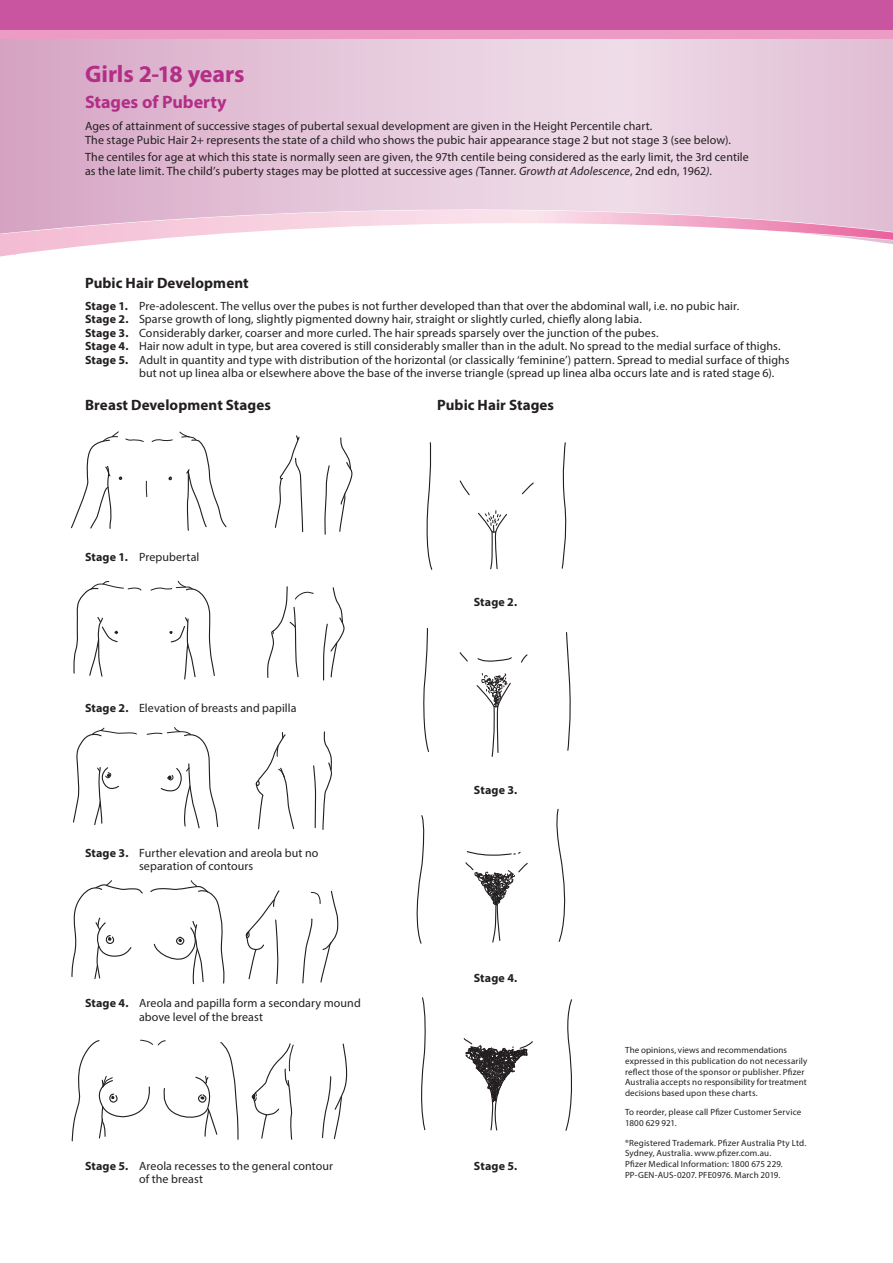
<style>
.page{position:relative;width:893px;height:1263px;background:#fff}
.page>*{position:absolute;margin:0;border:0;box-sizing:border-box;transform-origin:0 0}
.Title_Heading_2{font:700 24px "Myriad Pro";letter-spacing:-.005em;color:#b32e87}
.Heading_1{font:700 18px "Myriad Pro";color:#b32e87}
.Heading_2{font:700 15px "Myriad Pro";letter-spacing:.005em;color:#231f20}
.Body_Copy{font:12px/13.5px "Myriad Pro";letter-spacing:.005em;color:#231f20}
.Body_Copy-2{font:700 12px "Myriad Pro";letter-spacing:.015em;color:#231f20}
.Additional_Info{font:9px/10.8px "Myriad Pro";letter-spacing:.015em;color:#231f20}
.s1{font-style:italic}
.s2{font-weight:700}
</style>
<div class="page">
<svg style="left:0;top:38px;width:893px;height:141px;background:#e4c5d9"></svg>
<svg style="left:0;top:179px;width:893px;height:13px;background:#e4c5d9"></svg>
<svg style="left:0;top:192px;width:893px;height:65px"></svg>
<div style="left:0;top:0;width:893px;height:38px;background:#eb9bc4"></div>
<div style="left:0;top:0;width:893px;height:30px;background:#c955a0"></div>
<svg style="left:71px;top:1039px;width:168px;height:103px"></svg>
<svg style="left:322px;top:1043px;width:26px;height:96px"></svg>
<svg style="left:251px;top:1043px;width:43px;height:97px"></svg>
<svg style="left:245px;top:890px;width:35px;height:94px"></svg>
<svg style="left:302px;top:890px;width:37px;height:94px"></svg>
<svg style="left:71px;top:880px;width:72px;height:99px"></svg>
<svg style="left:150px;top:880px;width:75px;height:105px"></svg>
<svg style="left:73px;top:727px;width:64px;height:99px"></svg>
<svg style="left:146px;top:727px;width:73px;height:102px"></svg>
<svg style="left:313px;top:765px;width:3px;height:63px"></svg>
<svg style="left:322px;top:731px;width:10px;height:99px"></svg>
<svg style="left:255px;top:732px;width:40px;height:98px"></svg>
<svg style="left:73px;top:581px;width:69px;height:96px"></svg>
<svg style="left:150px;top:580px;width:65px;height:100px"></svg>
<svg style="left:323px;top:587px;width:21px;height:94px"></svg>
<svg style="left:267px;top:586px;width:47px;height:92px"></svg>
<svg style="left:71px;top:431px;width:156px;height:100px"></svg>
<svg style="left:324px;top:465px;width:6px;height:70px"></svg>
<svg style="left:339px;top:437px;width:13px;height:95px"></svg>
<svg style="left:274px;top:435px;width:30px;height:97px"></svg>
<svg style="left:423px;top:628px;width:6px;height:124px"></svg>
<svg style="left:566px;top:632px;width:5px;height:119px"></svg>
<svg style="left:459px;top:652px;width:9px;height:10px"></svg>
<svg style="left:521px;top:654px;width:7px;height:9px"></svg>
<svg style="left:477px;top:657px;width:35px;height:5px"></svg>
<svg style="left:476px;top:673px;width:35px;height:84px"></svg>
<svg style="left:426px;top:442px;width:7px;height:128px"></svg>
<svg style="left:561px;top:442px;width:6px;height:127px"></svg>
<svg style="left:459px;top:480px;width:11px;height:16px"></svg>
<svg style="left:522px;top:482px;width:12px;height:13px"></svg>
<svg style="left:478px;top:510px;width:29px;height:60px"></svg>
<svg style="left:416px;top:815px;width:9px;height:129px"></svg>
<svg style="left:556px;top:808px;width:10px;height:134px"></svg>
<svg style="left:465px;top:851px;width:63px;height:92px"></svg>
<svg style="left:421px;top:997px;width:5px;height:134px"></svg>
<svg style="left:565px;top:999px;width:7px;height:132px"></svg>
<svg style="left:463px;top:1038px;width:70px;height:93px"></svg>
<p class="Title_Heading_2" style="left:85px;top:58px;width:161px">Girls 2-18 years</p>
<p class="Heading_1" style="left:85px;top:90px;width:143px">Stages of Puberty</p>
<p class="Body_Copy" style="left:85px;top:119px;width:569px">Ages of attainment of successive stages of pubertal sexual development are given in the Height Percentile chart.</p>
<p class="Body_Copy" style="left:85px;top:133px;width:647px">The stage Pubic Hair 2+ represents the state of a child who shows the pubic hair appearance stage 2 but not stage 3 (see below).</p>
<p class="Body_Copy" style="left:85px;top:150px;width:665px">The centiles for age at which this state is normally seen are given, the 97th centile being considered as the early limit, the 3rd centile as the late limit. The child’s puberty stages may be plotted at successive ages <span class="s1">(</span>Tanner. <span class="s1">Growth at Adolescence</span>, 2nd edn, 1962<span class="s1">)</span>.</p>
<p class="Heading_2" style="left:85px;top:273px;width:165px">Pubic Hair Development</p>
<p class="Body_Copy" style="left:85px;top:299px;width:656px"><span class="s2">Stage 1.</span> Pre-adolescent. The vellus over the pubes is not further developed than that over the abdominal wall, i.e. no pubic hair.</p>
<p class="Body_Copy" style="left:85px;top:312px;width:558px"><span class="s2">Stage 2.</span> Sparse growth of long, slightly pigmented downy hair, straight or slightly curled, chiefly along labia.</p>
<p class="Body_Copy" style="left:85px;top:326px;width:575px"><span class="s2">Stage 3.</span> Considerably darker, coarser and more curled. The hair spreads sparsely over the junction of the pubes.</p>
<p class="Body_Copy" style="left:85px;top:339px;width:697px"><span class="s2">Stage 4.</span> Hair now adult in type, but area covered is still considerably smaller than in the adult. No spread to the medial surface of thighs.</p>
<p class="Body_Copy" style="left:139px;top:353px;width:652px;text-indent:-54px"><span class="s2">Stage 5.</span> Adult in quantity and type with distribution of the horizontal (or classically ‘feminine’) pattern. Spread to medial surface of thighs but not up linea alba or elsewhere above the base of the inverse triangle (spread up linea alba occurs late and is rated stage 6).</p>
<p class="Heading_2" style="left:85px;top:395px;width:187px">Breast Development Stages</p>
<p class="Heading_2" style="left:437px;top:395px;width:119px">Pubic Hair Stages</p>
<p class="Body_Copy" style="left:85px;top:550px;width:116px"><span class="s2">Stage 1.</span> Prepubertal</p>
<p class="Body_Copy" style="left:85px;top:701px;width:213px"><span class="s2">Stage 2.</span> Elevation of breasts and papilla</p>
<p class="Body_Copy" style="left:139px;top:846px;width:181px;text-indent:-54px"><span class="s2">Stage 3.</span> Further elevation and areola but no separation of contours</p>
<p class="Body_Copy" style="left:139px;top:996px;width:223px;text-indent:-54px"><span class="s2">Stage 4.</span> Areola and papilla form a secondary mound above level of the breast</p>
<p class="Body_Copy-2" style="left:474px;top:594px;width:45px">Stage 2.</p>
<p class="Body_Copy-2" style="left:474px;top:782px;width:45px">Stage 3.</p>
<p class="Body_Copy-2" style="left:474px;top:970px;width:45px">Stage 4.</p>
<p class="Body_Copy" style="left:139px;top:1159px;width:196px;text-indent:-54px"><span class="s2">Stage 5.</span> Areola recesses to the general contour of the breast</p>
<p class="Body_Copy-2" style="left:474px;top:1158px;width:45px">Stage 5.</p>
<p class="Additional_Info" style="left:625px;top:1044px;width:184px">The opinions, views and recommendations expressed in this publication do not necessarily reflect those of the sponsor or publisher. Pfizer Australia accepts no responsibility for treatment decisions based upon these charts.</p>
<p class="Additional_Info" style="left:625px;top:1107px;width:178px">To reorder, please call Pfizer Customer Service<br>1800 629 921.</p>
<p class="Additional_Info" style="left:625px;top:1137px;width:183px">®Registered Trademark. Pfizer Australia Pty Ltd.<br>Sydney, Australia. www.pfizer.com.au.</p>
<p class="Additional_Info" style="left:625px;top:1158px;width:159px">Pfizer Medical Information: 1800 675 229.<br>PP-GEN-AUS-0207. PFE0976. March 2019.</p>
</div>
